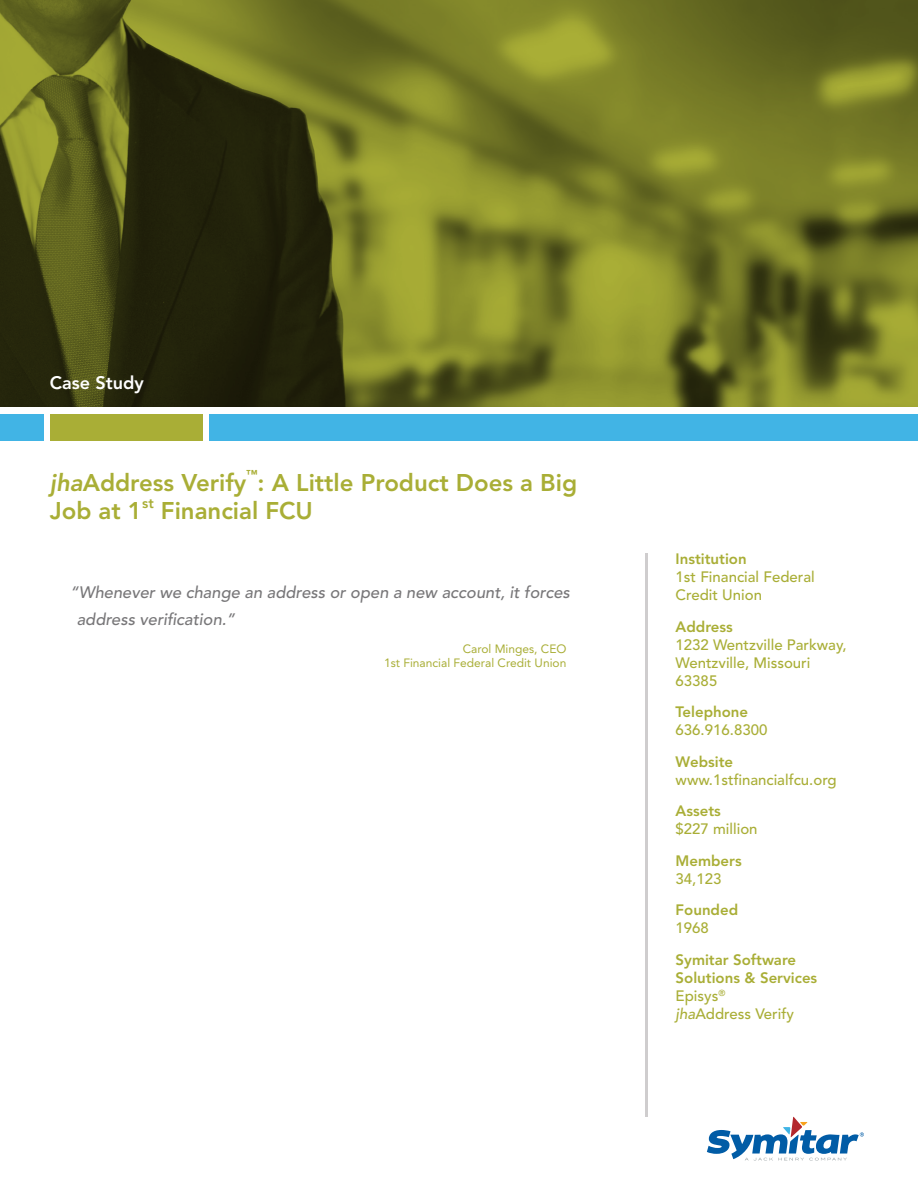
<style>
.page{position:relative;width:918px;height:1188px;background:#fff}
.page>*{position:absolute;margin:0;border:0;box-sizing:border-box;transform-origin:0 0}
.COVER_-_TITLE{font:800 24px "Avenir LT Std";color:#a9ae36}
.PRODUCT_NAME_-_TOP_O{font:800 18px "Avenir LT Std";color:#fff}
.COVER_QUOTE{font:italic 500 16.5px/27px "Avenir LT Std";color:#787779}
.COVER_-_INFO{font:500 15px/18px "Avenir LT Std";color:#a9ae36}
.COVER_-_INFO-2{font:800 15px/18px "Avenir LT Std";color:#a9ae36}
.COVER_-_TITLE-2{font:800 13.95px "Avenir LT Std";color:#a9ae36}
.COVER_QUOTE_-_IDENTI{font:12px/14.4px "Avenir LT Std";color:#a9ae36;text-align:right}
.COVER_-_TITLE-3{font:800 11.4px "Avenir LT Std";color:#a9ae36}
.s1{font-style:italic}
.s2{font-weight:800}
.s3{font-weight:500}
.s4{font-weight:500;font-style:italic}
</style>
<div class="page">
<hr style="left:645px;top:553px;width:3px;height:564px;background:#cfcdce">
<svg style="left:707px;top:1117px;width:157px;height:44px"></svg>
<div style="left:209px;top:414px;width:709px;height:27px;background:#41b4e5"></div>
<div style="left:0;top:414px;width:44px;height:27px;background:#41b4e5"></div>
<div style="left:50px;top:414px;width:153px;height:27px;background:#a9ae36"></div>
<svg style="left:0;top:0;width:918px;height:407px;background:#666920"></svg>
<p class="PRODUCT_NAME_-_TOP_O" style="left:50px;top:372px;width:95px">Case Study</p>
<p class="COVER_-_TITLE" style="left:50px;top:468px;width:198px"><span class="s1">jha</span>Address Verify</p>
<p class="COVER_-_TITLE-3" style="left:246px;top:467px;width:13px">™</p>
<p class="COVER_-_TITLE" style="left:258px;top:468px;width:321px">: A Little Product Does a Big</p>
<p class="COVER_-_TITLE" style="left:50px;top:497px;width:94px">Job at 1</p>
<p class="COVER_-_TITLE-2" style="left:142px;top:495px;width:13px">st</p>
<p class="COVER_-_TITLE" style="left:161px;top:497px;width:154px">Financial FCU</p>
<p class="COVER_QUOTE" style="left:77px;top:579px;width:495px;text-indent:-6px">“Whenever we change an address or open a new account, it forces address verification.”</p>
<p class="COVER_QUOTE_-_IDENTI" style="left:384px;top:642px;width:184px">Carol Minges, CEO<br>1st Financial Federal Credit Union</p>
<p class="COVER_-_INFO" style="left:676px;top:550px;width:141px"><span class="s2">Institution<br></span>1st Financial Federal<br>Credit Union</p>
<p class="COVER_-_INFO" style="left:676px;top:618px;width:172px"><span class="s2">Address<br></span>1232 Wentzville Parkway,<br>Wentzville, Missouri<br>63385</p>
<p class="COVER_-_INFO" style="left:676px;top:703px;width:93px"><span class="s2">Telephone<br></span>636.916.8300</p>
<p class="COVER_-_INFO" style="left:676px;top:753px;width:163px"><span class="s2">Website </span>www.1stfinancialfcu.org</p>
<p class="COVER_-_INFO" style="left:676px;top:802px;width:83px"><span class="s2">Assets </span>$227 million</p>
<p class="COVER_-_INFO-2" style="left:676px;top:852px;width:68px">Members<br><span class="s3">34,123</span></p>
<p class="COVER_-_INFO-2" style="left:676px;top:901px;width:64px">Founded<br><span class="s3">1968</span></p>
<p class="COVER_-_INFO-2" style="left:676px;top:951px;width:143px">Symitar Software<br>Solutions &amp; Services<br><span class="s3">Episys</span><sup>®<br></sup><span class="s4">jha</span><span class="s3">Address Verify</span></p>
</div>
